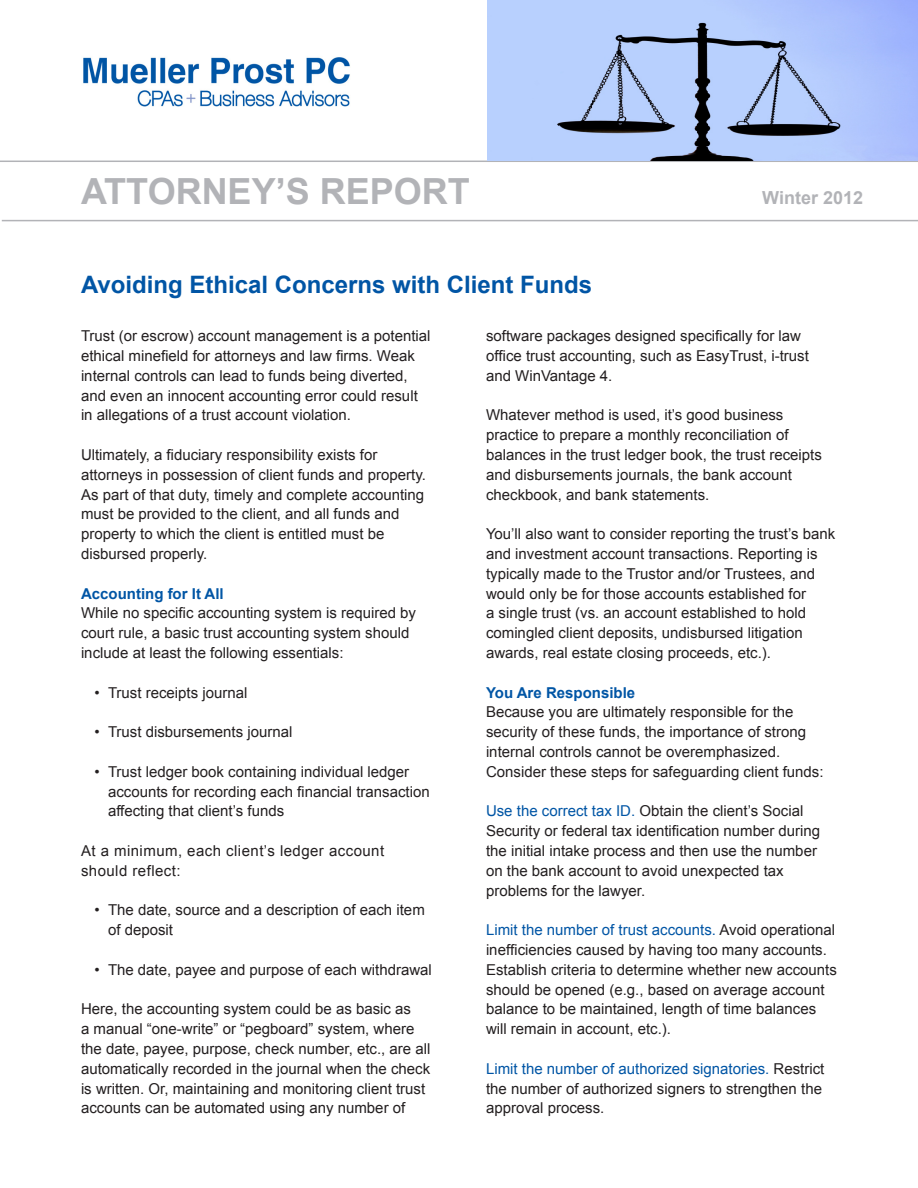
<style>
.page{position:relative;width:918px;height:1188px;background:#fff}
.page>*{position:absolute;margin:0;border:0;box-sizing:border-box;transform-origin:0 0}
.t1{font:700 36px "Arial";color:#b2b3b7}
.t2{font:700 24px "Arial";color:#0155a5}
.t3{font:700 18px "Arial";color:#b2b3b7}
.t4{font:15px/19.8px "Arial";color:#231f20}
.t5{font:15px/19.8px "Arial";letter-spacing:.03em;color:#231f20}
.t6{font:700 15px "Arial";color:#0155a5}
.s1{color:#0155a5}
</style>
<div class="page">
<hr style="left:0;top:161px;width:918px;height:1px;background:#b2b3b7">
<hr style="left:2px;top:220px;width:916px;height:1px;background:#b2b3b7">
<img style="left:83px;top:57px;width:267px;height:50px">
<img style="left:488px;top:0;width:430px;height:160px">
<p class="t1" style="left:81px;top:168px;width:390px">ATTORNEY’S REPORT</p>
<p class="t2" style="left:81px;top:269px;width:513px">Avoiding Ethical Concerns with Client Funds</p>
<p class="t3" style="left:762px;top:186px;width:102px">Winter 2012</p>
<p class="t4" style="left:81px;top:326px;width:351px">Trust (or escrow) account management is a potential ethical minefield for attorneys and law firms. Weak internal controls can lead to funds being diverted, and even an innocent accounting error could result in allegations of a trust account violation.</p>
<p class="t4" style="left:81px;top:445px;width:346px">Ultimately, a fiduciary responsibility exists for attorneys in possession of client funds and property.<br>As part of that duty, timely and complete accounting must be provided to the client, and all funds and property to which the client is entitled must be disbursed properly.</p>
<p class="t6" style="left:81px;top:583px;width:144px">Accounting for It All</p>
<p class="t4" style="left:81px;top:603px;width:337px">While no specific accounting system is required by court rule, a basic trust accounting system should include at least the following essentials:</p>
<p class="t4" style="left:108px;top:683px;width:141px">Trust receipts journal</p>
<p class="t4" style="left:108px;top:722px;width:186px">Trust disbursements journal</p>
<p class="t4" style="left:108px;top:762px;width:323px">Trust ledger book containing individual ledger accounts for recording each financial transaction affecting that client’s funds</p>
<p class="t5" style="left:81px;top:841px;width:305px">At a minimum, each client’s ledger account should reflect:</p>
<p class="t4" style="left:108px;top:900px;width:318px">The date, source and a description of each item of deposit</p>
<p class="t4" style="left:108px;top:960px;width:325px">The date, payee and purpose of each withdrawal</p>
<p class="t4" style="left:81px;top:999px;width:351px">Here, the accounting system could be as basic as<br>a manual “one-write” or “pegboard” system, where the date, payee, purpose, check number, etc., are all automatically recorded in the journal when the check is written. Or, maintaining and monitoring client trust accounts can be automated using any number of</p>
<p class="t4" style="left:94px;top:683px;width:7px">•</p>
<p class="t4" style="left:94px;top:722px;width:7px">•</p>
<p class="t4" style="left:94px;top:762px;width:7px">•</p>
<p class="t4" style="left:94px;top:900px;width:7px">•</p>
<p class="t4" style="left:94px;top:960px;width:7px">•</p>
<p class="t4" style="left:486px;top:326px;width:324px">software packages designed specifically for law office trust accounting, such as EasyTrust, i-trust and WinVantage 4.</p>
<p class="t4" style="left:486px;top:405px;width:337px">Whatever method is used, it’s good business practice to prepare a monthly reconciliation of balances in the trust ledger book, the trust receipts and disbursements journals, the bank account checkbook, and bank statements.</p>
<p class="t4" style="left:486px;top:524px;width:351px">You’ll also want to consider reporting the trust’s bank and investment account transactions. Reporting is typically made to the Trustor and/or Trustees, and would only be for those accounts established for<br>a single trust (vs. an account established to hold comingled client deposits, undisbursed litigation awards, real estate closing proceeds, etc.).</p>
<p class="t6" style="left:486px;top:682px;width:151px">You Are Responsible</p>
<p class="t4" style="left:486px;top:702px;width:339px">Because you are ultimately responsible for the security of these funds, the importance of strong internal controls cannot be overemphasized.<br>Consider these steps for safeguarding client funds:</p>
<p class="t4" style="left:486px;top:801px;width:336px"><span class="s1">Use the correct tax ID.</span> Obtain the client’s Social Security or federal tax identification number during the initial intake process and then use the number on the bank account to avoid unexpected tax problems for the lawyer.</p>
<p class="t4" style="left:486px;top:920px;width:352px"><span class="s1">Limit the number of trust accounts.</span> Avoid operational inefficiencies caused by having too many accounts.<br>Establish criteria to determine whether new accounts should be opened (e.g., based on average account balance to be maintained, length of time balances will remain in account, etc.).</p>
<p class="t4" style="left:486px;top:1059px;width:340px"><span class="s1">Limit the number of authorized signatories.</span> Restrict the number of authorized signers to strengthen the approval process.</p>
</div>
